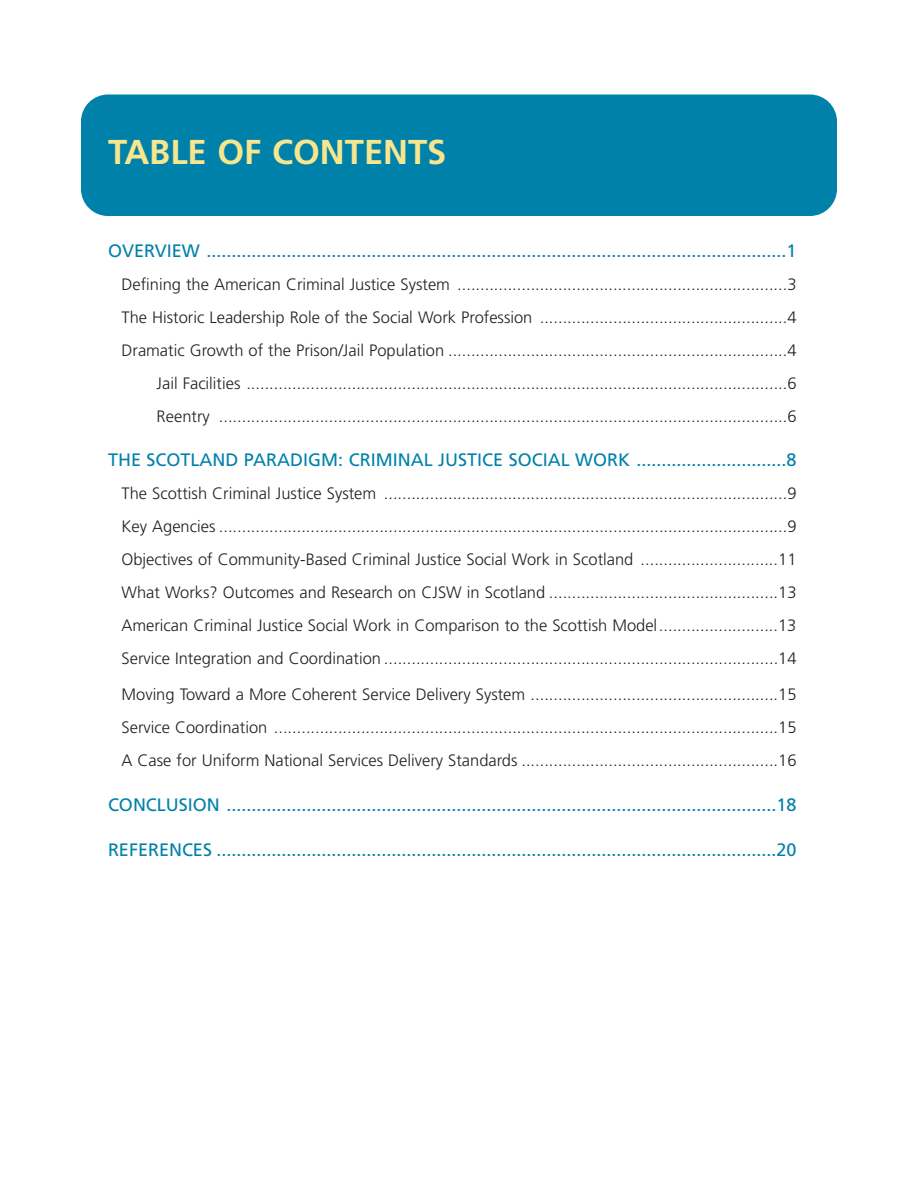
<style>
.page{position:relative;width:918px;height:1188px;background:#fff}
.page>*{position:absolute;margin:0;border:0;box-sizing:border-box;transform-origin:0 0}
.t1{font:700 34.5px "Frutiger";color:#f7e68e}
.t2{font:18px "Frutiger";color:#0081aa}
.t3{font:300 16.5px/33px "Frutiger";color:#231f20;text-align:justify}
</style>
<div class="page">
<div style="left:81px;top:94px;width:756px;height:122px;background:#0081aa;border-radius:27px"></div>
<h1 class="t1" style="left:108px;top:138px;width:340px">TABLE OF CONTENTS</h1>
<p class="t2" style="left:108px;top:243px;width:690px">OVERVIEW ....................................................................................................................1</p>
<p class="t3" style="left:122px;top:269px;width:677px;text-align:right">Defining the American Criminal Justice System ........................................................................3<br>The Historic Leadership Role of the Social Work Profession ......................................................4<br>Dramatic Growth of the Prison/Jail Population ..........................................................................4<br>Jail Facilities ......................................................................................................................6<br>Reentry ............................................................................................................................6</p>
<p class="t2" style="left:108px;top:453px;width:690px">THE SCOTLAND PARADIGM: CRIMINAL JUSTICE SOCIAL WORK ..............................8</p>
<p class="t3" style="left:122px;top:479px;width:677px">The Scottish Criminal Justice System ........................................................................................9<br>Key Agencies ............................................................................................................................9<br>Objectives of Community-Based Criminal Justice Social Work in Scotland ..............................11<br>What Works? Outcomes and Research on CJSW in Scotland ..................................................13<br>American Criminal Justice Social Work in Comparison to the Scottish Model..........................13<br>Service Integration and Coordination ......................................................................................14</p>
<p class="t3" style="left:122px;top:680px;width:677px">Moving Toward a More Coherent Service Delivery System ......................................................15<br>Service Coordination ..............................................................................................................15<br>A Case for Uniform National Services Delivery Standards ........................................................16</p>
<p class="t2" style="left:108px;top:798px;width:690px">CONCLUSION ..............................................................................................................18</p>
<p class="t2" style="left:108px;top:843px;width:690px">REFERENCES ................................................................................................................20</p>
</div>
